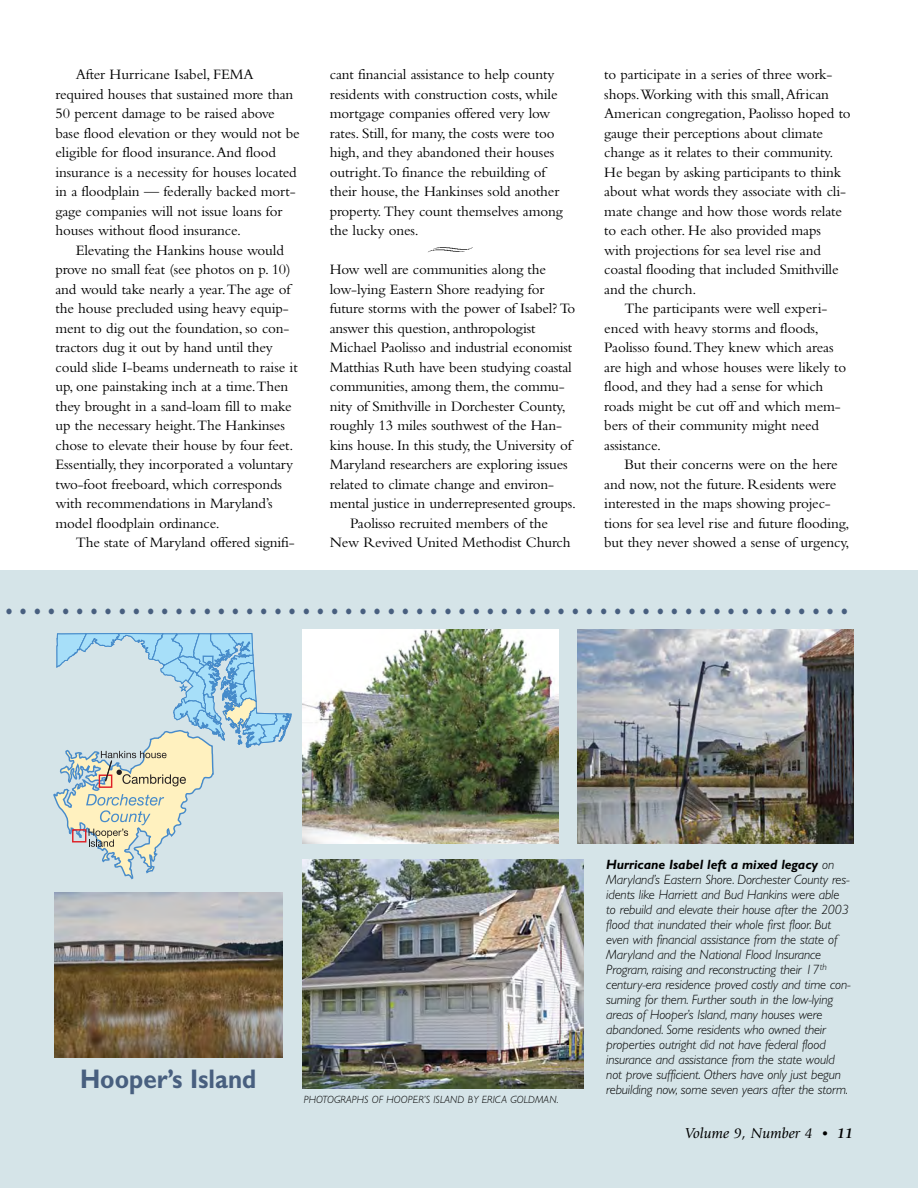
<style>
.page{position:relative;width:918px;height:1188px;background:#fff}
.page>*{position:absolute;margin:0;border:0;box-sizing:border-box;transform-origin:0 0}
.t1{font:700 33px "Gill Sans";color:#485f7f;scale:.9 1}
.t2{font:700 27px "Gill Sans";color:#485f7f;scale:.9 1}
.t3{font:15px/19.5px "Bembo";letter-spacing:-.01em;color:#000}
.t4{font:italic 15px "Giovanni";color:#000}
.t5{font:italic 300 13.5px/15px "Gill Sans";letter-spacing:-.01em;color:#000}
.t6{font:italic 300 10.5px "Gill Sans";letter-spacing:.005em;color:#000}
.s1{font-weight:700}
.s2{font-family:"Bembo";font-weight:700;font-style:normal}
</style>
<div class="page">
<img style="left:428px;top:247px;width:45px;height:6px">
<div style="left:0;top:570px;width:918px;height:618px;background:#d5e4e8"></div>
<img style="left:54px;top:893px;width:229px;height:164px">
<img style="left:302px;top:860px;width:282px;height:228px">
<img style="left:578px;top:630px;width:275px;height:214px">
<img style="left:302px;top:630px;width:257px;height:214px">
<svg style="left:53px;top:633px;width:239px;height:246px"></svg>
<p class="t3" style="left:56px;top:66px;width:246px;text-indent:20px">After Hurricane Isabel, FEMA required houses that sustained more than 50 percent damage to be raised above base flood elevation or they would not be eligible for flood insurance. And flood insurance is a necessity for houses located in a floodplain — federally backed mort&shy;gage companies will not issue loans for houses without flood insurance.</p>
<p class="t3" style="left:56px;top:242px;width:244px;text-indent:20px">Elevating the Hankins house would prove no small feat (see photos on p. 10) and would take nearly a year. The age of the house precluded using heavy equip&shy;ment to dig out the foundation, so con&shy;tractors dug it out by hand until they could slide I-beams underneath to raise it up, one painstaking inch at a time. Then they brought in a sand-loam fill to make up the necessary height. The Hankinses chose to elevate their house by four feet.<br>Essen tially, they incorporated a voluntary two-foot freeboard, which corresponds with recommendations in Maryland’s model floodplain ordinance.</p>
<p class="t3" style="left:76px;top:534px;width:221px">The state of Maryland offered signifi-</p>
<p class="t3" style="left:330px;top:66px;width:234px">cant financial assistance to help county residents with construction costs, while mortgage companies offered very low rates. Still, for many, the costs were too high, and they abandoned their houses outright. To finance the rebuilding of their house, the Hankinses sold another property. They count themselves among the lucky ones.</p>
<p class="t3" style="left:330px;top:261px;width:218px">How well are communities along the</p>
<p class="t3" style="left:330px;top:281px;width:216px">low-lying Eastern Shore readying for</p>
<p class="t3" style="left:330px;top:300px;width:247px">future storms with the power of Isabel? To</p>
<p class="t3" style="left:330px;top:320px;width:207px">answer this question, anthropologist</p>
<p class="t3" style="left:330px;top:339px;width:244px">Michael Paolisso and industrial economist</p>
<p class="t3" style="left:330px;top:359px;width:243px">Matthias Ruth have been studying coastal</p>
<p class="t3" style="left:330px;top:378px;width:236px">communities, among them, the commu-</p>
<p class="t3" style="left:330px;top:398px;width:237px">nity of Smithville in Dorchester County,</p>
<p class="t3" style="left:330px;top:417px;width:234px">roughly 13 miles southwest of the Han -</p>
<p class="t3" style="left:330px;top:437px;width:243px">kins house. In this study, the Uni versity of</p>
<p class="t3" style="left:330px;top:456px;width:239px">Maryland researchers are exploring issues</p>
<p class="t3" style="left:330px;top:476px;width:226px">related to climate change and environ-</p>
<p class="t3" style="left:330px;top:495px;width:248px">mental justice in underrepresented groups.</p>
<p class="t3" style="left:350px;top:515px;width:199px">Paolisso recruited members of the</p>
<p class="t3" style="left:330px;top:534px;width:242px">New Revived United Methodist Church</p>
<p class="t3" style="left:604px;top:66px;width:230px">to participate in a series of three work-</p>
<p class="t3" style="left:604px;top:86px;width:226px">shops. Working with this small, African</p>
<p class="t3" style="left:604px;top:105px;width:248px">American congregation, Paolisso hoped to</p>
<p class="t3" style="left:604px;top:125px;width:220px">gauge their perceptions about climate</p>
<p class="t3" style="left:604px;top:144px;width:230px">change as it relates to their community.</p>
<p class="t3" style="left:604px;top:164px;width:239px">He began by asking participants to think</p>
<p class="t3" style="left:604px;top:183px;width:243px">about what words they associate with cli-</p>
<p class="t3" style="left:604px;top:203px;width:239px">mate change and how those words relate</p>
<p class="t3" style="left:604px;top:222px;width:218px">to each other. He also provided maps</p>
<p class="t3" style="left:604px;top:242px;width:218px">with projections for sea level rise and</p>
<p class="t3" style="left:604px;top:261px;width:236px">coastal flooding that included Smithville</p>
<p class="t3" style="left:604px;top:281px;width:93px">and the church.</p>
<p class="t3" style="left:625px;top:300px;width:204px">The participants were well experi-</p>
<p class="t3" style="left:604px;top:320px;width:216px">enced with heavy storms and floods,</p>
<p class="t3" style="left:604px;top:339px;width:231px">Paolisso found. They knew which areas</p>
<p class="t3" style="left:604px;top:359px;width:243px">are high and whose houses were likely to</p>
<p class="t3" style="left:604px;top:378px;width:221px">flood, and they had a sense for which</p>
<p class="t3" style="left:604px;top:398px;width:238px">roads might be cut off and which mem-</p>
<p class="t3" style="left:604px;top:417px;width:216px">bers of their community might need</p>
<p class="t3" style="left:604px;top:437px;width:58px">assistance .</p>
<p class="t3" style="left:625px;top:456px;width:215px">But their concerns were on the here</p>
<p class="t3" style="left:604px;top:476px;width:234px">and now, not the future. Residents were</p>
<p class="t3" style="left:604px;top:495px;width:228px">interested in the maps showing projec-</p>
<p class="t3" style="left:604px;top:515px;width:247px">tions for sea level rise and future flooding,</p>
<p class="t3" style="left:604px;top:534px;width:247px">but they never showed a sense of urgency,</p>
<h1 class="t1" style="left:5px;top:591px;width:939px">. . . . . . . . . . . . . . . . . . . . . . . . . . . . . . . . . . . . . . . . . . . . . . . . . . . . . . . . . . . .</h1>
<h2 class="t2" style="left:80px;top:1070px;width:197px">Hooper’s Island</h2>
<p class="t6" style="left:304px;top:1096px;width:256px">PHOTOGRAPHS OF HOOPER’S ISLAND BY ERICA GOLDMAN.</p>
<p class="t5" style="left:606px;top:858px;width:246px"><span class="s1">Hurricane Isabel left a mixed legacy</span> on Maryland’s Eastern Shore. Dorchester County res&shy;idents like Harriett and Bud Hankins were able to rebuild and elevate their house after the 2003 flood that inundated their whole first floor. But even with financial assistance from the state of Maryland and the National Flood Insurance Program , raising and reconstructing their 17<sup>th </sup>century -era residence proved costly and time con&shy;suming for them. Further south in the low-lying areas of Hooper’s Island, many houses were abandoned. Some residents who owned their properties outright did not have federal flood insurance and assistance from the state would not prove sufficient. Others have only just begun rebuilding now, some seven years after the storm.</p>
<p class="t4" style="left:685px;top:1127px;width:169px">Volume 9, Number 4 <span class="s2">•</span> <span class="s1">11</span></p>
</div>
